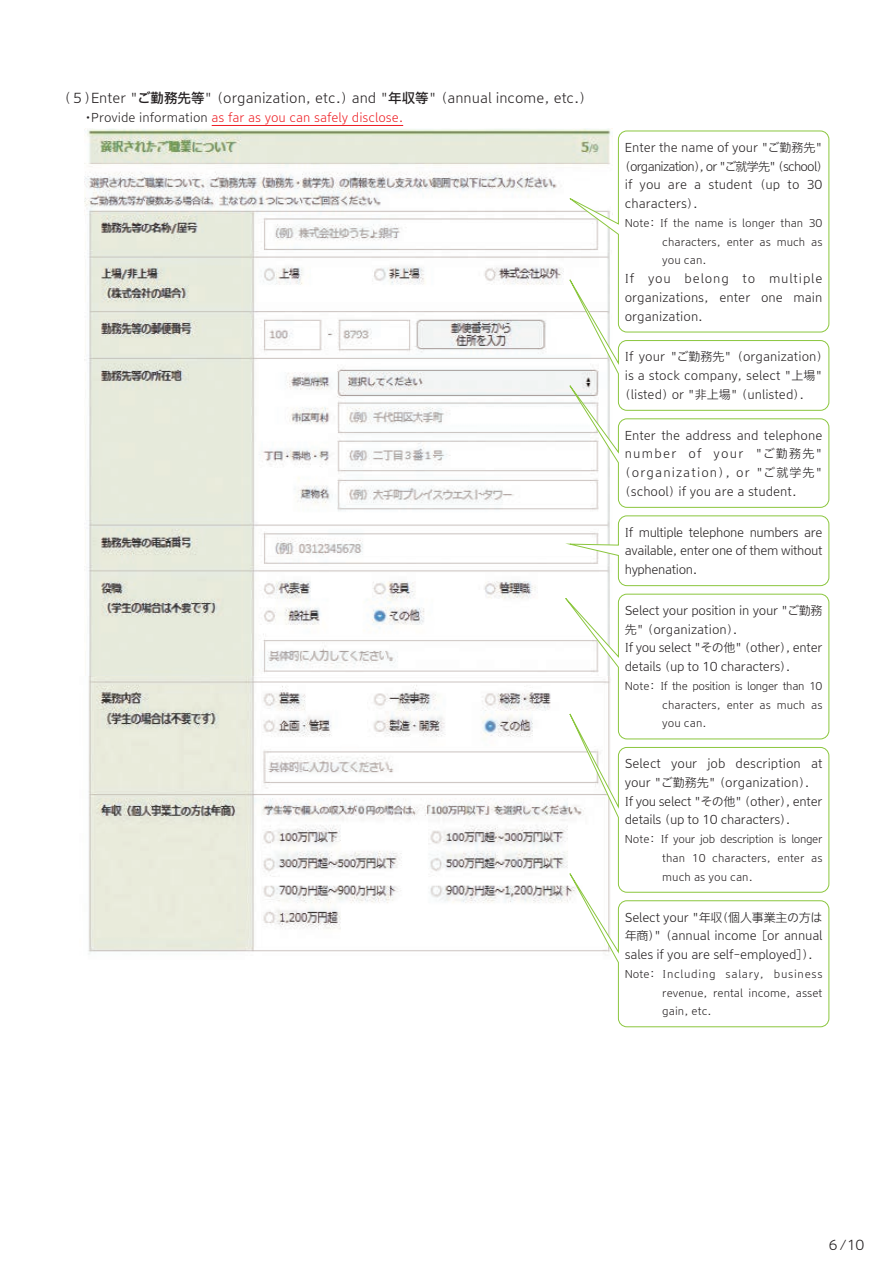
<style>
.page{position:relative;width:893px;height:1263px;background:#fff}
.page>*{position:absolute;margin:0;border:0;box-sizing:border-box;transform-origin:0 0}
.t1{font:13.5px "Iwa UCDA Goth Std Lt 90 pv RKSJ H";color:#231f20}
.t2{font:12px/18.8px "Iwa UCDA Goth Std Lt 90 pv RKSJ H";color:#231f20;text-align:justify}
.t3{font:12px/18.8px "Iwa UCDA Goth Std Lt 90 pv RKSJ H";letter-spacing:-.025em;color:#231f20}
.t4{font:12px "Iwa UCDA Goth Std Lt 90 pv RKSJ H";color:#ee1d23}
.t5{font:12px "Iwa UCDA Goth Std Lt 90 pv RKSJ H";letter-spacing:-.065em;color:#231f20}
.t6{font:12px "Iwa UCDA Goth Std Lt 90 pv RKSJ H";letter-spacing:.09em;color:#231f20}
.t7{font:12px "Iwa UCDA Goth Std Lt 90 pv RKSJ H";letter-spacing:.1em;color:#231f20}
.t8{font:10.5px/18.8px "Iwa UCDA Goth Std Lt 90 pv RKSJ H";color:#231f20;text-align:justify}
.s1{font-family:"Iwa UCDA Goth Std Md 90 pv RKSJ H"}
.s2{color:#231f20}
</style>
<div class="page">
<img style="left:85px;top:129px;width:525px;height:548px">
<img style="left:88px;top:677px;width:466px;height:277px">
<svg style="left:560px;top:130px;width:270px;height:120px"></svg>
<svg style="left:554px;top:250px;width:276px;height:258px"></svg>
<svg style="left:552px;top:740px;width:278px;height:153px"></svg>
<svg style="left:552px;top:515px;width:278px;height:225px"></svg>
<svg style="left:554px;top:847px;width:276px;height:181px"></svg>
<hr style="left:212px;top:125px;width:191px;height:1px;background:#ee1d23">
<p class="t1" style="left:57px;top:93px;width:537px">（５）Enter "<span class="s1">ご勤務先等</span>" （organization, etc.）and "<span class="s1">年収等</span>" （annual income, etc.）</p>
<p class="t4" style="left:82px;top:113px;width:323px"><span class="s2">・Provide information</span> as far as you can safely disclose.</p>
<p class="t2" style="left:625px;top:139px;width:199px">Enter the name of your "ご勤務先"</p>
<p class="t5" style="left:619px;top:161px;width:211px">（organization）, or "ご就学先" （school）</p>
<p class="t2" style="left:625px;top:177px;width:199px">if you are a student （up to 30</p>
<p class="t2" style="left:625px;top:196px;width:76px">characters）.</p>
<p class="t8" style="left:662px;top:215px;width:162px;text-indent:-37px">Note： If the name is longer than 30 characters, enter as much as you can.</p>
<p class="t2" style="left:625px;top:271px;width:199px">If you belong to multiple organizations, enter one main organization.</p>
<p class="t2" style="left:625px;top:349px;width:205px">If your "ご勤務先" （organization）</p>
<p class="t2" style="left:625px;top:368px;width:199px">is a stock company, select "上場"</p>
<p class="t2" style="left:619px;top:386px;width:188px">（listed）or "非上場" （unlisted）.</p>
<p class="t2" style="left:625px;top:427px;width:199px">Enter the address and telephone</p>
<p class="t7" style="left:625px;top:449px;width:199px">number of your "ご勤務先"</p>
<p class="t6" style="left:619px;top:468px;width:205px">（organization）, or "ご就学先"</p>
<p class="t2" style="left:619px;top:483px;width:179px">（school）if you are a student.</p>
<p class="t2" style="left:625px;top:524px;width:199px">If multiple telephone numbers are available, enter one of them without hyphenation.</p>
<p class="t3" style="left:625px;top:603px;width:199px">Select your position in your "ご勤務先" （organization）.<br>If you select "その他" （other）, enter details （up to 10 characters）.</p>
<p class="t8" style="left:662px;top:678px;width:162px;text-indent:-37px">Note： If the position is longer than 10 characters, enter as much as you can.</p>
<p class="t2" style="left:625px;top:756px;width:199px;text-align:left">Select your job description at your "ご勤務先" （organization）.<br>If you select "その他" （other）, enter details （up to 10 characters）.</p>
<p class="t8" style="left:662px;top:831px;width:162px;text-indent:-37px">Note： If your job description is longer than 10 characters, enter as much as you can.</p>
<p class="t2" style="left:625px;top:909px;width:199px">Select your "年収（個人事業主の方は年商）" （annual income ［or annual sales if you are self-employed］）.</p>
<p class="t8" style="left:662px;top:966px;width:162px;text-indent:-37px">Note： Including salary, business revenue, rental income, asset gain, etc.</p>
<p class="t1" style="left:826px;top:1240px;width:40px">６/10</p>
</div>
